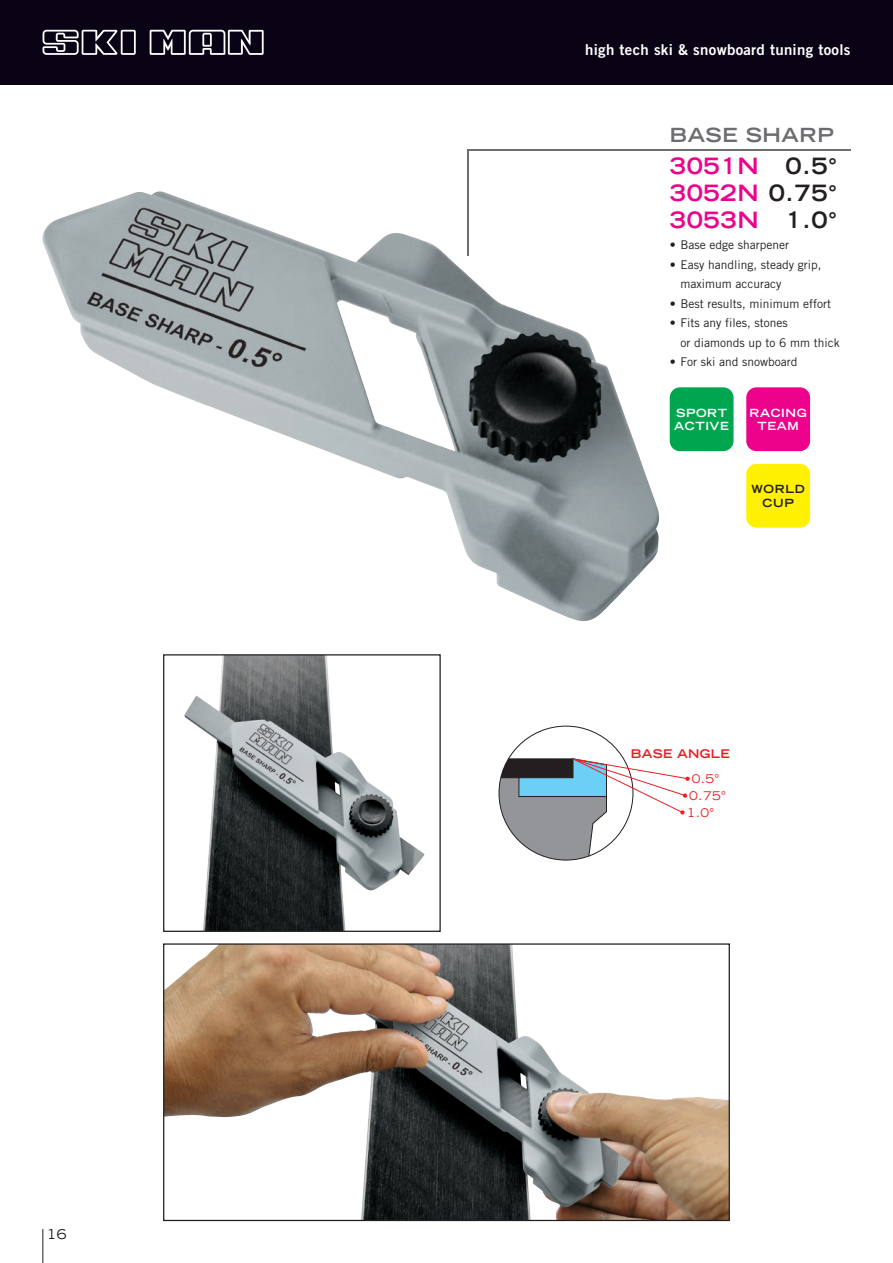
<style>
.page{position:relative;width:893px;height:1263px;background:#fff}
.page>*{position:absolute;margin:0;border:0;box-sizing:border-box;transform-origin:0 0}
.t1{font:700 expanded 22.5px/27px "Trade Gothic LT Std";letter-spacing:.03em;color:#ed028c}
.t2{font:700 expanded 22.5px "Trade Gothic LT Std";color:#231f20}
.t3{font:700 expanded 19.5px "Trade Gothic LT Std";letter-spacing:.03em;color:#6c6d70}
.t4{font:15px "Trade Gothic LT Std Bd 2";letter-spacing:.02em;color:#fff}
.t5{font:expanded 13.5px "Trade Gothic LT Std";color:#231f20}
.t6{font:12px "Trade Gothic LT Std";color:#231f20}
.t7{font:expanded 12px/16.8px "Trade Gothic LT Std";color:#ee1d23}
.t8{font:700 expanded 12px "Trade Gothic LT Std";letter-spacing:.03em;color:#ee1d23}
.t9{font:700 expanded 11.25px/13.5px "Trade Gothic LT Std";letter-spacing:.05em;color:#fff}
.t10{font:700 expanded 11.25px/13.5px "Trade Gothic LT Std";letter-spacing:.05em;color:#231f20;text-align:center}
.s1{color:#231f20}
</style>
<div class="page">
<div style="left:0;top:0;width:893px;height:85px;background:#0a0215"></div>
<hr style="left:43px;top:1229px;width:1px;height:34px;background:#231f20">
<svg style="left:150px;top:30px;width:114px;height:25px"></svg>
<svg style="left:43px;top:30px;width:93px;height:25px"></svg>
<img style="left:184px;top:656px;width:241px;height:274px">
<div style="left:163px;top:654px;width:278px;height:278px;border:1px solid #231f20"></div>
<img style="left:165px;top:945px;width:563px;height:274px">
<div style="left:163px;top:943px;width:567px;height:278px;border:1px solid #231f20"></div>
<hr style="left:468px;top:150px;width:1px;height:106px;background:#6c6d70">
<hr style="left:468px;top:150px;width:382px;height:1px;background:#6c6d70">
<img style="left:43px;top:191px;width:616px;height:430px">
<svg style="left:499px;top:758px;width:191px;height:102px"></svg>
<div style="left:670px;top:387px;width:63px;height:64px;background:#00a54f;border-radius:10px"></div>
<div style="left:746px;top:387px;width:64px;height:64px;background:#ed028c;border-radius:10px"></div>
<div style="left:746px;top:464px;width:64px;height:64px;background:#fff101;border-radius:10px"></div>
<p class="t5" style="left:47px;top:1225px;width:21px">16</p>
<p class="t4" style="left:585px;top:40px;width:267px">high tech ski &amp; snowboard tuning tools</p>
<h2 class="t3" style="left:670px;top:122px;width:165px">BASE SHARP</h2>
<h1 class="t1" style="left:670px;top:152px;width:169px">3051N<br>3052N <span class="s1">0.75°<br></span>3053N</h1>
<h1 class="t2" style="left:786px;top:151px;width:53px">0.5°</h1>
<h1 class="t2" style="left:786px;top:205px;width:53px">1.0°</h1>
<p class="t6" style="left:670px;top:238px;width:121px">• Base edge sharpener</p>
<p class="t6" style="left:670px;top:257px;width:153px">• Easy handling, steady grip,</p>
<p class="t6" style="left:670px;top:296px;width:163px">• Best results, minimum effort</p>
<p class="t6" style="left:670px;top:316px;width:119px">• Fits any files, stones</p>
<p class="t6" style="left:670px;top:355px;width:129px">• For ski and snowboard</p>
<p class="t6" style="left:680px;top:277px;width:102px">maximum accuracy</p>
<p class="t6" style="left:680px;top:335px;width:161px">or diamonds up to 6 mm thick</p>
<p class="t9" style="left:674px;top:405px;width:56px">SPORT<br>ACTIVE</p>
<p class="t9" style="left:750px;top:405px;width:59px;text-align:center">RACING<br>TEAM</p>
<p class="t10" style="left:752px;top:482px;width:55px">WORLD<br>CUP</p>
<p class="t8" style="left:631px;top:746px;width:101px">BASE ANGLE</p>
<p class="t7" style="left:687px;top:770px;width:41px;text-indent:5px">0.5°<br>0.75°<br>1.0°</p>
</div>
